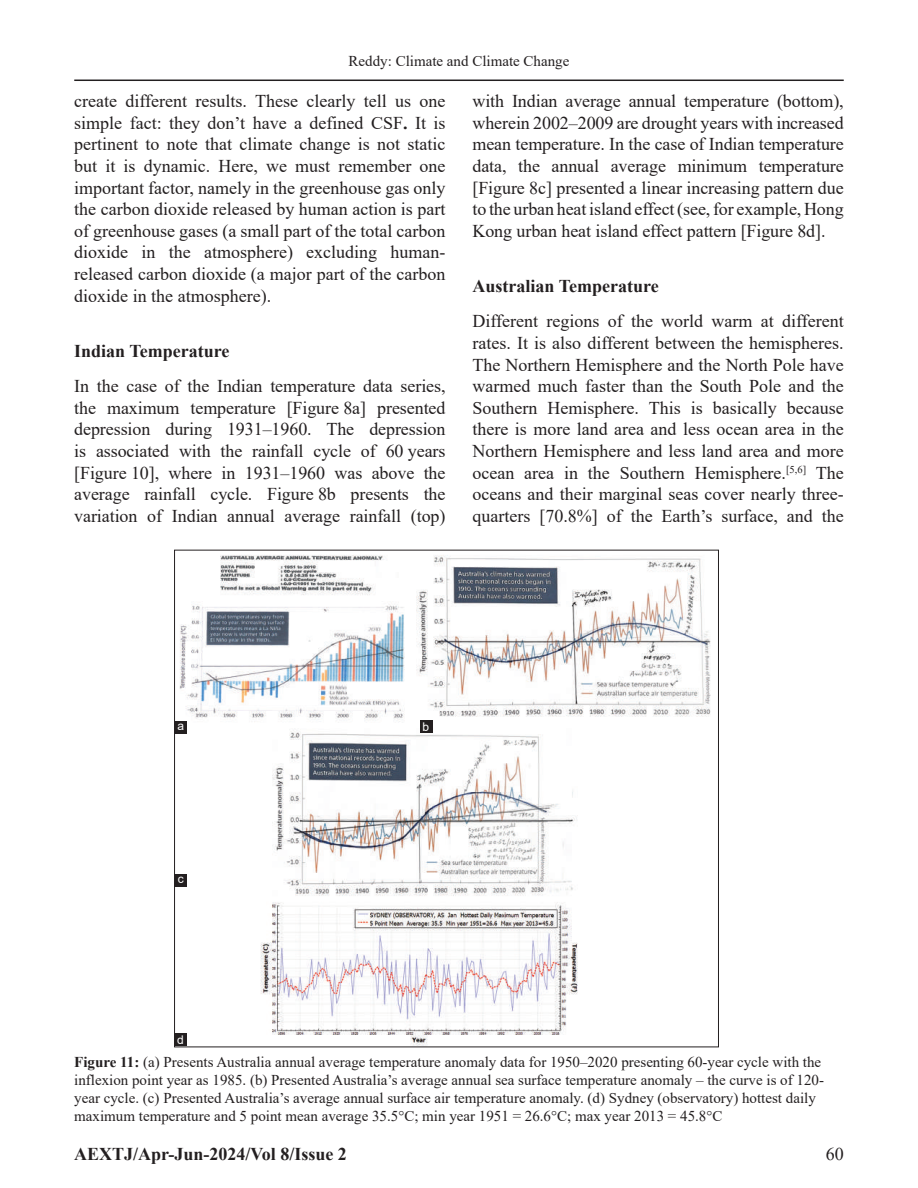
<style>
.page{position:relative;width:918px;height:1188px;background:#fff}
.page>*{position:absolute;margin:0;border:0;box-sizing:border-box;transform-origin:0 0}
.t1{font:18px/21.6px "Times New Roman";color:#231f20;text-align:justify}
.t2{font:700 18px "Times New Roman";color:#231f20}
.t3{font:15px/18px "Times New Roman";color:#231f20}
.t4{font:12px "Arial";color:#fff}
.s1{font-weight:700}
</style>
<div class="page">
<hr style="left:74px;top:80px;width:770px;height:1px;background:#231f20">
<img style="left:176px;top:555px;width:535px;height:490px">
<div style="left:174px;top:1034px;width:13px;height:12px;background:#231f20"></div>
<div style="left:174px;top:874px;width:13px;height:12px;background:#231f20"></div>
<div style="left:420px;top:720px;width:12px;height:13px;background:#231f20"></div>
<div style="left:174px;top:721px;width:13px;height:13px;background:#231f20"></div>
<p class="t3" style="left:349px;top:52px;width:222px">Reddy: Climate and Climate Change</p>
<p class="t1" style="left:74px;top:90px;width:373px">create different results. These clearly tell us one simple fact: they don’t have a defined CSF<span class="s1">.</span> It is pertinent to note that climate change is not static but it is dynamic. Here, we must remember one important factor, namely in the greenhouse gas only the carbon dioxide released by human action is part of greenhouse gases (a small part of the total carbon dioxide in the atmosphere) excluding human&shy;released carbon dioxide (a major part of the carbon dioxide in the atmosphere).</p>
<p class="t2" style="left:74px;top:338px;width:157px">Indian Temperature</p>
<p class="t1" style="left:74px;top:375px;width:373px">In the case of the Indian temperature data series, the maximum temperature [Figure 8a] presented depression during 1931–1960. The depression is associated with the rainfall cycle of 60 years [Figure 10], where in 1931–1960 was above the average rainfall cycle. Figure 8b presents the variation of Indian annual average rainfall (top)</p>
<p class="t1" style="left:472px;top:90px;width:373px">with Indian average annual temperature (bottom), wherein 2002–2009 are drought years with increased mean temperature. In the case of Indian temperature data, the annual average minimum temperature [Figure 8c] presented a linear increasing pattern due to the urban heat island effect (see, for example, Hong Kong urban heat island effect pattern [Figure 8d].</p>
<p class="t2" style="left:472px;top:273px;width:188px">Australian Temperature</p>
<p class="t1" style="left:472px;top:310px;width:373px">Different regions of the world warm at different rates. It is also different between the hemispheres.<br>The Northern Hemisphere and the North Pole have warmed much faster than the South Pole and the Southern Hemisphere. This is basically because there is more land area and less ocean area in the Northern Hemisphere and less land area and more ocean area in the Southern Hemisphere.<sup>[5,6]</sup> The oceans and their marginal seas cover nearly three&shy;quarters [70.8%] of the Earth’s surface, and the</p>
<p class="t4" style="left:177px;top:718px;width:8px">a</p>
<p class="t4" style="left:423px;top:718px;width:8px">b</p>
<p class="t4" style="left:178px;top:871px;width:7px">c</p>
<p class="t4" style="left:177px;top:1032px;width:8px">d</p>
<p class="t3" style="left:74px;top:1052px;width:751px"><span class="s1">Figure 11:</span> (a) Presents Australia annual average temperature anomaly data for 1950–2020 presenting 60-year cycle with the inflexion point year as 1985. (b) Presented Australia’s average annual sea surface temperature anomaly – the curve is of 120- year cycle. (c) Presented Australia’s average annual surface air temperature anomaly. (d) Sydney (observatory) hottest daily maximum temperature and 5 point mean average 35.5°C; min year 1951 = 26.6°C; max year 2013 = 45.8°C</p>
<p class="t2" style="left:74px;top:1141px;width:274px">AEXTJ/Apr-Jun-2024/Vol 8/Issue 2</p>
<p class="t1" style="left:826px;top:1142px;width:19px">60</p>
</div>
